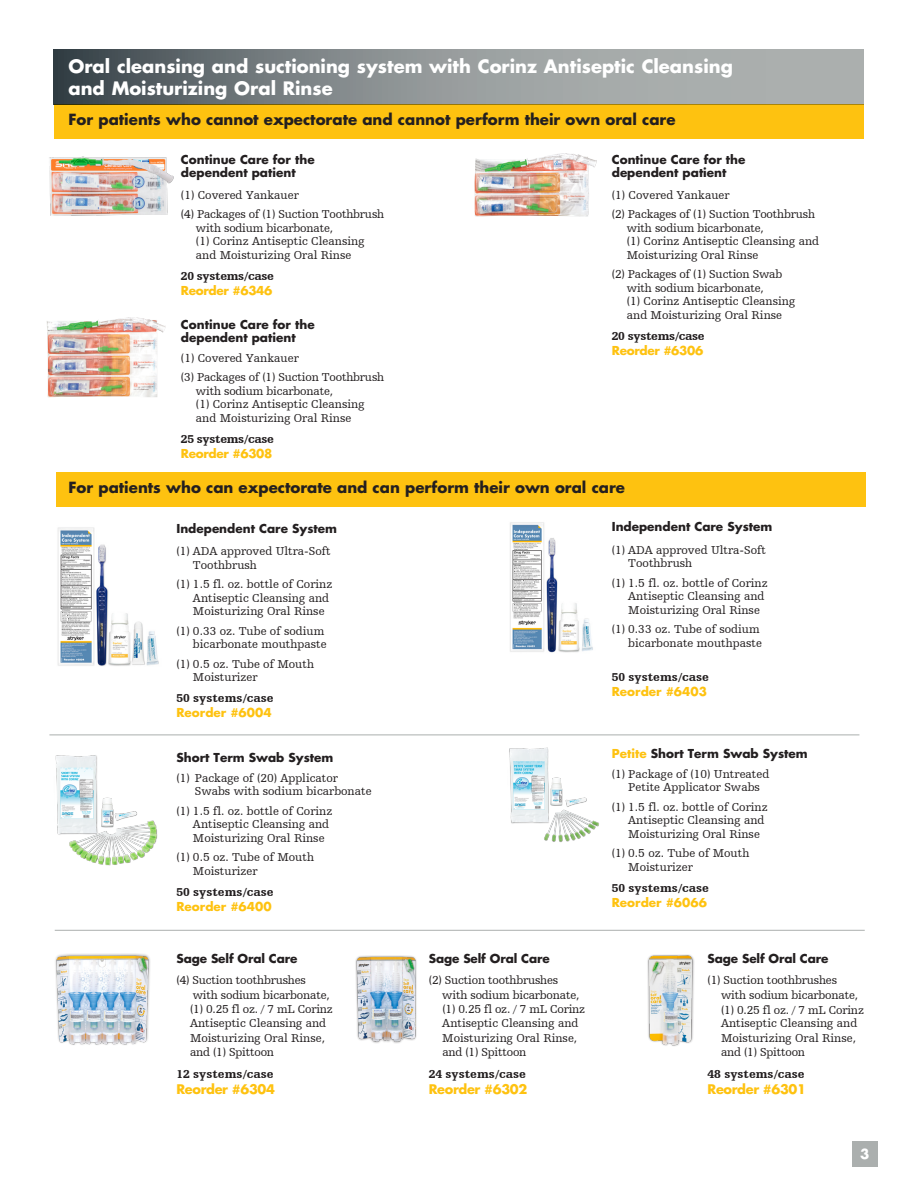
<style>
.page{position:relative;width:918px;height:1188px;background:#fff}
.page>*{position:absolute;margin:0;border:0;box-sizing:border-box;transform-origin:0 0}
.t1{font:700 18px/21.6px "Futura Std";color:#fff}
.t2{font:700 15px "Futura Std";color:#231f20}
.t3{font:700 13.5px "Futura For Stryker";color:#fff}
.product_list{font:700 12.9px "Futura For Stryker";letter-spacing:-.025em;color:#fec210}
.product_list-2{font:12px/13.5px "Humanist Slabserif 712 BT";color:#231f20}
.product_header{font:700 12px/13.5px "Futura Std";color:#231f20}
.product_header-2{font:900 12px "Humanist Slabserif 712 BT";color:#231f20}
.product_header-3{font:12px/13.5px "Humanist Slabserif 712 BT";color:#231f20}
.product_header-4{font:700 12px "Futura Std";color:#fec210}
.product_list-3{font:700 12px "Futura For Stryker";letter-spacing:-.01em;color:#231f20}
.product_header-5{font:700 12px "Futura Std";letter-spacing:-.025em;color:#fec210}
.product_header-6{font:900 12px "Humanist Slabserif 712 BT";letter-spacing:-.025em;color:#231f20}
.product_list-4{font:900 12px "Humanist Slabserif 712 BT";letter-spacing:-.025em;color:#231f20}
.s1{color:#fec210}
</style>
<div class="page">
<div style="left:852px;top:1142px;width:26px;height:25px;background:#abafae"></div>
<img style="left:49px;top:156px;width:125px;height:60px">
<div style="left:54px;top:104px;width:810px;height:34px;background:#fec210"></div>
<div style="left:56px;top:472px;width:810px;height:34px;background:#fec210"></div>
<svg style="left:54px;top:50px;width:810px;height:54px;background:#888e90"></svg>
<img style="left:57px;top:527px;width:102px;height:139px">
<img style="left:55px;top:755px;width:103px;height:110px">
<hr style="left:55px;top:930px;width:810px;height:1px;background:#abafae">
<img style="left:55px;top:953px;width:95px;height:92px">
<img style="left:355px;top:955px;width:62px;height:88px">
<img style="left:647px;top:954px;width:47px;height:92px">
<img style="left:510px;top:522px;width:83px;height:131px">
<img style="left:509px;top:747px;width:90px;height:95px">
<hr style="left:49px;top:735px;width:810px;height:1px;background:#abafae">
<img style="left:47px;top:317px;width:119px;height:80px">
<img style="left:475px;top:153px;width:122px;height:64px">
<p class="t1" style="left:68px;top:56px;width:666px">Oral cleansing and suctioning system with Corinz Antiseptic Cleansing and Moisturizing Oral Rinse</p>
<p class="t2" style="left:68px;top:110px;width:609px">For patients who cannot expectorate and cannot perform their own oral care</p>
<p class="product_header" style="left:181px;top:153px;width:135px">Continue Care for the dependent patient</p>
<p class="product_list-2" style="left:181px;top:188px;width:119px">(1) Covered Yankauer</p>
<p class="product_list-2" style="left:196px;top:207px;width:190px;text-indent:-15px">(4) Packages of (1) Suction Toothbrush with sodium bicarbonate,<br>(1) Corinz Antiseptic Cleansing and Moisturizing Oral Rinse</p>
<p class="product_header-6" style="left:181px;top:268px;width:94px">20 systems/case</p>
<p class="product_header-5" style="left:181px;top:282px;width:93px">Reorder #6346</p>
<p class="product_header" style="left:181px;top:317px;width:135px">Continue Care for the dependent patient</p>
<p class="product_list-2" style="left:181px;top:351px;width:119px">(1) Covered Yankauer</p>
<p class="product_list-2" style="left:196px;top:370px;width:190px;text-indent:-15px">(3) Packages of (1) Suction Toothbrush with sodium bicarbonate,<br>(1) Corinz Antiseptic Cleansing and Moisturizing Oral Rinse</p>
<p class="product_header-6" style="left:181px;top:431px;width:94px">25 systems/case</p>
<p class="product_header-5" style="left:181px;top:445px;width:93px">Reorder #6308</p>
<p class="product_header" style="left:612px;top:153px;width:135px">Continue Care for the dependent patient</p>
<p class="product_list-2" style="left:612px;top:188px;width:119px">(1) Covered Yankauer</p>
<p class="product_list-2" style="left:627px;top:207px;width:194px;text-indent:-15px">(2) Packages of (1) Suction Toothbrush with sodium bicarbonate,<br>(1) Corinz Antiseptic Cleansing and<br>Moisturizing Oral Rinse</p>
<p class="product_list-2" style="left:627px;top:267px;width:170px;text-indent:-15px">(2) Packages of (1) Suction Swab with sodium bicarbonate,<br>(1) Corinz Antiseptic Cleansing and Moisturizing Oral Rinse</p>
<p class="product_list-4" style="left:612px;top:328px;width:94px">20 systems/case</p>
<p class="product_header-5" style="left:612px;top:342px;width:93px">Reorder #6306</p>
<p class="t2" style="left:68px;top:478px;width:558px">For patients who can expectorate and can perform their own oral care</p>
<p class="product_header" style="left:176px;top:522px;width:162px">Independent Care System</p>
<p class="product_list-2" style="left:193px;top:544px;width:139px;text-indent:-17px">(1) ADA approved Ultra-Soft<br>Toothbrush</p>
<p class="product_list-2" style="left:193px;top:577px;width:141px;text-indent:-17px">(1) 1.5 fl. oz. bottle of Corinz<br>Antiseptic Cleansing and<br>Moisturizing Oral Rinse</p>
<p class="product_list-2" style="left:176px;top:624px;width:152px;text-align:right">(1) 0.33 oz. Tube of sodium bicarbonate mouthpaste</p>
<p class="product_list-2" style="left:193px;top:657px;width:123px;text-indent:-17px">(1) 0.5 oz. Tube of Mouth<br>Moisturizer</p>
<p class="product_header-2" style="left:176px;top:691px;width:99px">50 systems/case</p>
<p class="product_header-4" style="left:176px;top:705px;width:97px">Reorder #6004</p>
<p class="product_header" style="left:176px;top:750px;width:159px">Short Term Swab System</p>
<p class="product_header-3" style="left:195px;top:771px;width:178px;text-indent:-18px">(1) Package of (20) Applicator<br>Swabs with sodium bicarbonate</p>
<p class="product_list-2" style="left:193px;top:804px;width:141px;text-indent:-17px">(1) 1.5 fl. oz. bottle of Corinz<br>Antiseptic Cleansing and<br>Moisturizing Oral Rinse</p>
<p class="product_list-2" style="left:193px;top:850px;width:123px;text-indent:-17px">(1) 0.5 oz. Tube of Mouth<br>Moisturizer</p>
<p class="product_header-2" style="left:176px;top:884px;width:99px">50 systems/case</p>
<p class="product_header-4" style="left:176px;top:898px;width:97px">Reorder #6400</p>
<p class="product_list-3" style="left:176px;top:951px;width:122px">Sage Self Oral Care</p>
<p class="product_list-2" style="left:176px;top:973px;width:131px">(4) Suction toothbrushes</p>
<p class="product_list-2" style="left:193px;top:988px;width:139px">with sodium bicarbonate,</p>
<p class="product_list-2" style="left:190px;top:1002px;width:144px;line-height:14px">(1) 0.25 fl oz. / 7 mL Corinz<br>Antiseptic Cleansing and<br>Moisturizing Oral Rinse,</p>
<p class="product_list-2" style="left:190px;top:1045px;width:86px">and (1) Spittoon</p>
<p class="product_header-2" style="left:176px;top:1066px;width:99px">12 systems/case</p>
<p class="product_list" style="left:176px;top:1081px;width:100px">Reorder #6304</p>
<p class="product_list-3" style="left:429px;top:951px;width:122px">Sage Self Oral Care</p>
<p class="product_list-2" style="left:442px;top:973px;width:139px;line-height:14.5px;text-indent:-14px">(2) Suction toothbrushes with sodium bicarbonate,</p>
<p class="product_list-2" style="left:442px;top:1002px;width:144px;line-height:14px">(1) 0.25 fl oz. / 7 mL Corinz<br>Antiseptic Cleansing and<br>Moisturizing Oral Rinse,</p>
<p class="product_list-2" style="left:442px;top:1045px;width:86px">and (1) Spittoon</p>
<p class="product_header-2" style="left:429px;top:1066px;width:99px">24 systems/case</p>
<p class="product_list" style="left:429px;top:1081px;width:100px">Reorder #6302</p>
<p class="product_header" style="left:612px;top:520px;width:162px">Independent Care System</p>
<p class="product_list-2" style="left:628px;top:543px;width:139px;text-indent:-17px">(1) ADA approved Ultra-Soft<br>Toothbrush</p>
<p class="product_list-2" style="left:628px;top:576px;width:141px;text-indent:-17px">(1) 1.5 fl. oz. bottle of Corinz<br>Antiseptic Cleansing and<br>Moisturizing Oral Rinse</p>
<p class="product_list-2" style="left:612px;top:622px;width:152px;text-align:right">(1) 0.33 oz. Tube of sodium bicarbonate mouthpaste</p>
<p class="product_header-2" style="left:612px;top:670px;width:99px">50 systems/case</p>
<p class="product_header-4" style="left:612px;top:684px;width:97px">Reorder #6403</p>
<p class="product_header" style="left:612px;top:747px;width:197px"><span class="s1">Petite</span> Short Term Swab System</p>
<p class="product_list-2" style="left:612px;top:767px;width:159px;text-align:center">(1) Package of (10) Untreated<br>Petite Applicator Swabs</p>
<p class="product_list-2" style="left:628px;top:800px;width:141px;text-indent:-17px">(1) 1.5 fl. oz. bottle of Corinz<br>Antiseptic Cleansing and<br>Moisturizing Oral Rinse</p>
<p class="product_list-2" style="left:628px;top:846px;width:123px;text-indent:-17px">(1) 0.5 oz. Tube of Mouth<br>Moisturizer</p>
<p class="product_header-2" style="left:612px;top:880px;width:99px">50 systems/case</p>
<p class="product_header-4" style="left:612px;top:894px;width:97px">Reorder #6066</p>
<p class="product_list-3" style="left:708px;top:951px;width:122px">Sage Self Oral Care</p>
<p class="product_list-2" style="left:721px;top:973px;width:139px;line-height:14.5px;text-indent:-14px">(1) Suction toothbrushes with sodium bicarbonate,</p>
<p class="product_list-2" style="left:721px;top:1002px;width:144px;line-height:14px">(1) 0.25 fl oz. / 7 mL Corinz<br>Antiseptic Cleansing and<br>Moisturizing Oral Rinse,</p>
<p class="product_list-2" style="left:721px;top:1045px;width:86px">and (1) Spittoon</p>
<p class="product_header-2" style="left:708px;top:1066px;width:99px">48 systems/case</p>
<p class="product_list" style="left:708px;top:1081px;width:100px">Reorder #6301</p>
<p class="t3" style="left:860px;top:1145px;width:11px">3</p>
</div>
